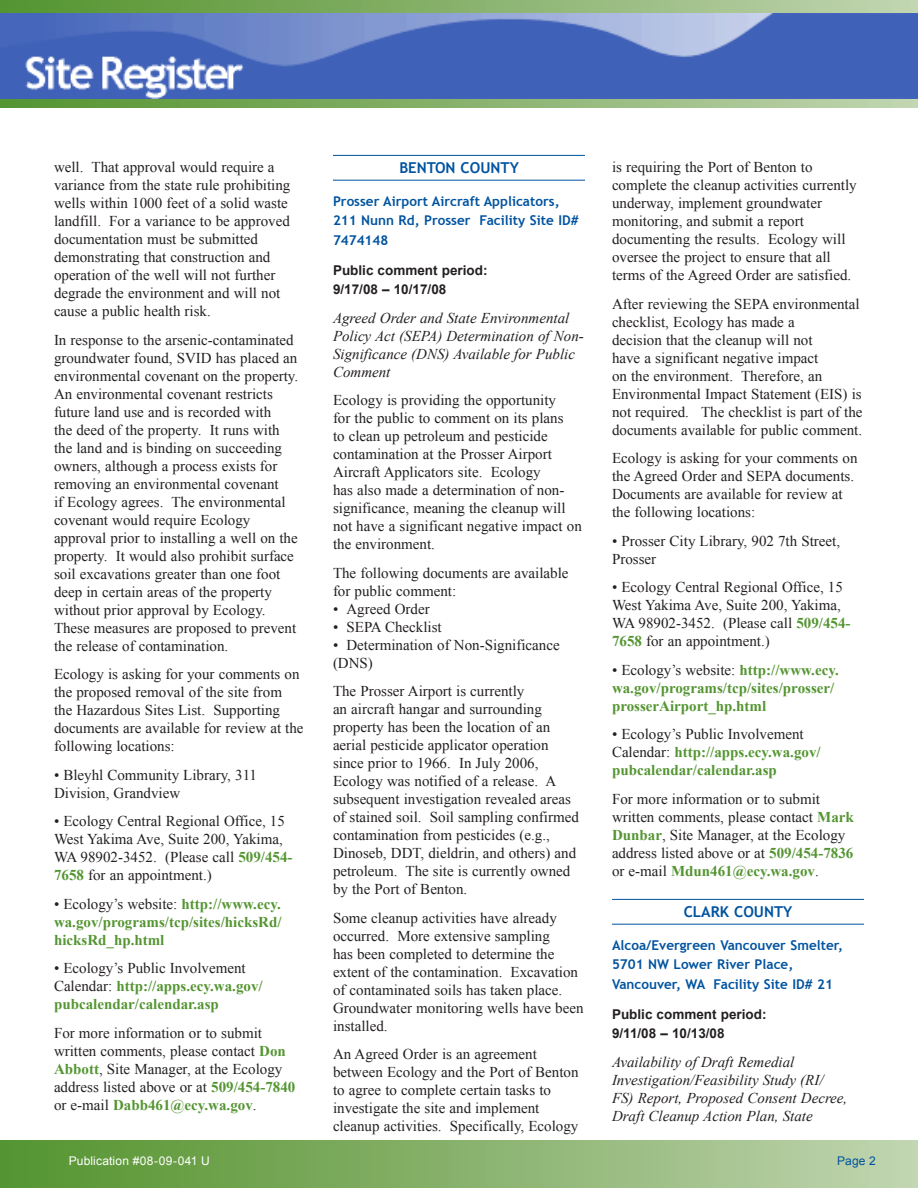
<style>
.page{position:relative;width:918px;height:1188px;background:#fff}
.page>*{position:absolute;margin:0;border:0;box-sizing:border-box;transform-origin:0 0}
.Body_Copy{font:15px/18px "Times New Roman";color:#231f20}
.Bullets{font:15px/18px "Times New Roman";color:#231f20}
.Bullets-2{font:700 15px/18px "Times New Roman";color:#549532}
.t1{font:italic 15px/18px "Times New Roman";color:#231f20}
.County_Subhead{font:700 15px "Trebuchet MS";color:#0153a0}
.County_Name_Add_BLUE{font:700 13.5px/19.5px "Trebuchet MS";color:#0153a0}
.Public_Comment{font:700 13.5px/19.5px "Arial";color:#231f20}
.PUB___Pg__s{font:12px "Arial";letter-spacing:.015em;color:#fff}
.PUB___Pg__s-2{font:12px "Arial";color:#0153a0}
.s1{font-weight:700;color:#549532}
.s2{font-weight:400;color:#231f20}
</style>
<div class="page">
<svg style="left:0;top:0;width:918px;height:13px;background:#89b26d"></svg>
<svg style="left:0;top:99px;width:918px;height:9px;background:#89b26d"></svg>
<img style="left:0;top:13px;width:918px;height:86px">
<div style="left:0;top:1141px;width:918px;height:47px;background:linear-gradient(to right,#53922d,#c0d3af)"></div>
<hr style="left:612px;top:899px;width:252px;height:1px;background:#0153a0">
<hr style="left:612px;top:924px;width:252px;height:1px;background:#0153a0">
<hr style="left:333px;top:155px;width:252px;height:1px;background:#0153a0">
<hr style="left:333px;top:180px;width:252px;height:1px;background:#0153a0">
<p class="Body_Copy" style="left:54px;top:158px;width:238px">well. That approval would require a variance from the state rule prohibiting wells within 1000 feet of a solid waste landfill. For a variance to be approved documentation must be submitted demonstrating that construction and operation of the well will not further degrade the environment and will not cause a public health risk.</p>
<p class="Body_Copy" style="left:54px;top:331px;width:246px">In response to the arsenic-contaminated groundwater found, SVID has placed an environmental covenant on the property.<br>An environmental covenant restricts future land use and is recorded with<br>the deed of the property. It runs with the land and is binding on succeeding owners, although a process exists for removing an environmental covenant<br>if Ecology agrees. The environmental covenant would require Ecology approval prior to installing a well on the property. It would also prohibit surface soil excavations greater than one foot deep in certain areas of the property without prior approval by Ecology.<br>These measures are proposed to prevent the release of contamination.</p>
<p class="Body_Copy" style="left:54px;top:665px;width:251px">Ecology is asking for your comments on the proposed removal of the site from the Hazardous Sites List. Supporting documents are available for review at the following locations:</p>
<p class="Bullets" style="left:54px;top:766px;width:205px">• Bleyhl Community Library, 311<br>Division, Grandview</p>
<p class="Bullets" style="left:54px;top:812px;width:240px">• Ecology Central Regional Office, 15<br>West Yakima Ave, Suite 200, Yakima, WA 98902-3452. (Please call <span class="s1">509/454- 7658</span> for an appointment.)</p>
<p class="Bullets-2" style="left:54px;top:895px;width:229px;text-align:justify"><span class="s2">• Ecology’s website:</span> http://www.ecy. wa.gov/programs/tcp/sites/hicksRd/ hicksRd_hp.html</p>
<p class="Bullets-2" style="left:54px;top:959px;width:210px"><span class="s2">• Ecology’s Public Involvement<br>Calendar:</span> http://apps.ecy.wa.gov/ pubcalendar/calendar.asp</p>
<p class="Bullets" style="left:54px;top:1024px;width:243px">For more information or to submit written comments, please contact <span class="s1">Don Abbott</span>, Site Manager, at the Ecology address listed above or at <span class="s1">509/454-7840 </span>or e-mail <span class="s1">Dabb461@ecy.wa.gov</span>.</p>
<p class="County_Subhead" style="left:399px;top:158px;width:121px">Benton County</p>
<p class="County_Name_Add_BLUE" style="left:333px;top:191px;width:247px">Prosser Airport Aircraft Applicators,<br>211 Nunn Rd, Prosser Facility Site ID#<br>7474148</p>
<p class="Public_Comment" style="left:333px;top:261px;width:156px">Public comment period:<br>9/17/08 – 10/17/08</p>
<p class="t1" style="left:333px;top:308px;width:252px">Agreed Order and State Environmental<br>Policy Act (SEPA) Determination of Non-<br>Significance (DNS) Available for Public<br>Comment</p>
<p class="Body_Copy" style="left:333px;top:391px;width:250px">Ecology is providing the opportunity<br>for the public to comment on its plans<br>to clean up petroleum and pesticide contamination at the Prosser Airport Aircraft Applicators site. Ecology<br>has also made a determination of non&shy;significance, meaning the cleanup will not have a significant negative impact on the environment.</p>
<p class="Body_Copy" style="left:333px;top:563px;width:237px">The following documents are available for public comment:</p>
<p class="Body_Copy" style="left:333px;top:599px;width:98px">• Agreed Order</p>
<p class="Body_Copy" style="left:333px;top:617px;width:110px">• SEPA Checklist</p>
<p class="Body_Copy" style="left:333px;top:635px;width:228px">• Determination of Non-Significance (DNS)</p>
<p class="Body_Copy" style="left:333px;top:682px;width:247px">The Prosser Airport is currently<br>an aircraft hangar and surrounding property has been the location of an aerial pesticide applicator operation since prior to 1966. In July 2006, Ecology was notified of a release. A subsequent investigation revealed areas of stained soil. Soil sampling confirmed contamination from pesticides (e.g., Dinoseb, DDT, dieldrin, and others) and petroleum. The site is currently owned by the Port of Benton.</p>
<p class="Body_Copy" style="left:333px;top:908px;width:252px">Some cleanup activities have already occurred. More extensive sampling<br>has been completed to determine the extent of the contamination. Excavation of contaminated soils has taken place.<br>Groundwater monitoring wells have been installed.</p>
<p class="Body_Copy" style="left:333px;top:1045px;width:247px">An Agreed Order is an agreement between Ecology and the Port of Benton to agree to complete certain tasks to investigate the site and implement cleanup activities. Specifically, Ecology</p>
<p class="Body_Copy" style="left:612px;top:158px;width:246px">is requiring the Port of Benton to complete the cleanup activities currently underway, implement groundwater monitoring, and submit a report documenting the results. Ecology will oversee the project to ensure that all terms of the Agreed Order are satisfied.</p>
<p class="Body_Copy" style="left:612px;top:295px;width:252px">After reviewing the SEPA environmental checklist, Ecology has made a<br>decision that the cleanup will not<br>have a significant negative impact<br>on the environment. Therefore, an Environmental Impact Statement (EIS) is not required. The checklist is part of the documents available for public comment.</p>
<p class="Body_Copy" style="left:612px;top:449px;width:247px">Ecology is asking for your comments on the Agreed Order and SEPA documents.<br>Documents are available for review at the following locations:</p>
<p class="Bullets" style="left:612px;top:532px;width:230px">• Prosser City Library, 902 7th Street,<br>Prosser</p>
<p class="Bullets" style="left:612px;top:578px;width:240px">• Ecology Central Regional Office, 15<br>West Yakima Ave, Suite 200, Yakima, WA 98902-3452. (Please call <span class="s1">509/454- 7658</span> for an appointment.)</p>
<p class="Bullets-2" style="left:612px;top:661px;width:228px"><span class="s2">• Ecology’s website:</span> http://www.ecy. wa.gov/programs/tcp/sites/prosser/ prosserAirport_hp.html</p>
<p class="Bullets-2" style="left:612px;top:725px;width:210px"><span class="s2">• Ecology’s Public Involvement<br>Calendar:</span> http://apps.ecy.wa.gov/ pubcalendar/calendar.asp</p>
<p class="Bullets" style="left:612px;top:790px;width:243px">For more information or to submit written comments, please contact <span class="s1">Mark Dunbar</span>, Site Manager, at the Ecology address listed above or at <span class="s1">509/454-7836 </span>or e-mail <span class="s1">Mdun461@ecy.wa.gov</span>.</p>
<p class="County_Subhead" style="left:684px;top:902px;width:110px">clark County</p>
<p class="County_Name_Add_BLUE" style="left:612px;top:935px;width:233px">Alcoa/Evergreen Vancouver Smelter,<br>5701 NW Lower River Place,<br>Vancouver, WA Facility Site ID# 21</p>
<p class="Public_Comment" style="left:612px;top:1005px;width:156px">Public comment period:<br>9/11/08 – 10/13/08</p>
<p class="t1" style="left:612px;top:1052px;width:237px">Availability of Draft Remedial Investigation/Feasibility Study (RI/ FS) Report, Proposed Consent Decree, Draft Cleanup Action Plan, State</p>
<p class="PUB___Pg__s" style="left:69px;top:1153px;width:142px">Publication #08-09-041 U</p>
<p class="PUB___Pg__s-2" style="left:837px;top:1153px;width:40px">Page 2</p>
</div>
